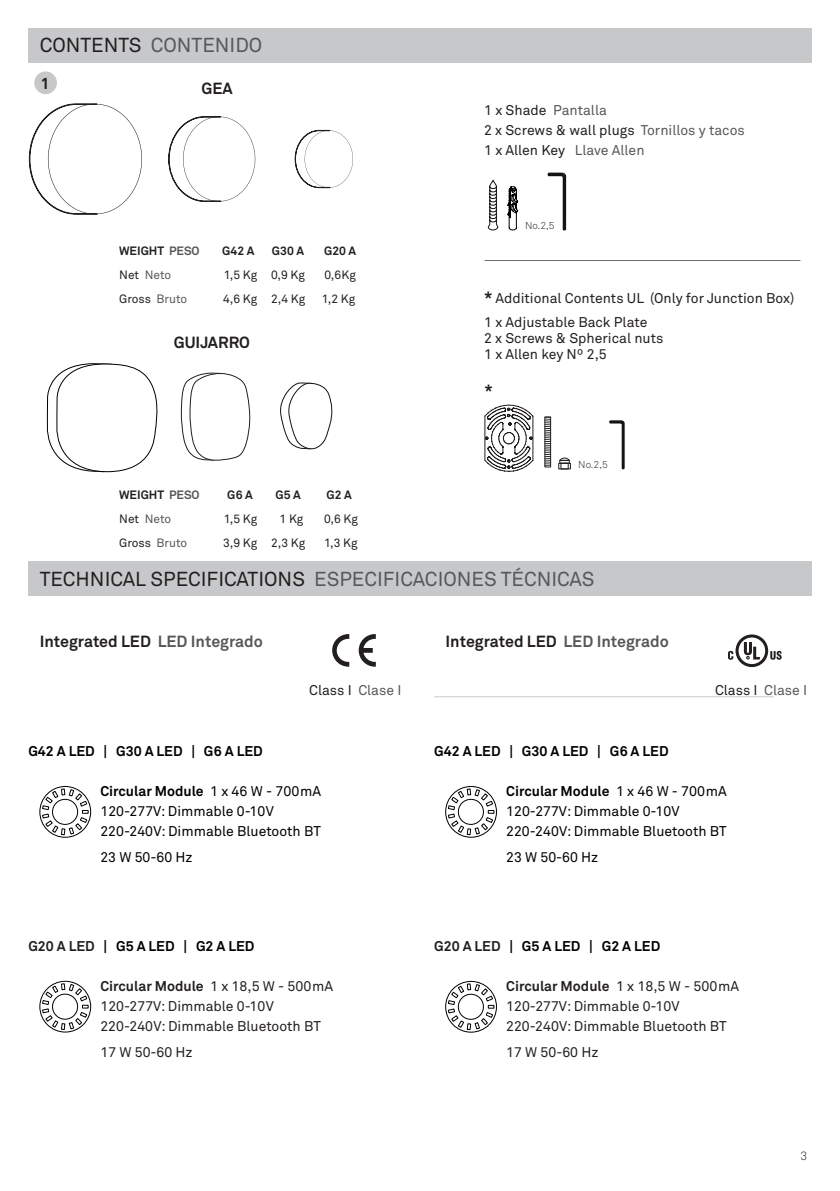
<style>
.page{position:relative;width:840px;height:1191px;background:#fff}
.page>*{position:absolute;margin:0;border:0;box-sizing:border-box;transform-origin:0 0}
.t1{font:20px "Akkurat";color:#57585a}
.t2{font:20px "Akkurat Pro";color:#57585a}
.t3{font:700 16px "Akkurat Pro";color:#231f20}
.t4{font:700 16px "Akkurat";color:#231f20}
.t5{font:14px "Akkurat";color:#231f20}
.t6{font:700 14px "Akkurat Pro";color:#000001}
.t7{font:14px "Akkurat";color:#000001}
.t8{font:700 14px "Akkurat Pro";color:#231f20}
.t9{font:14px "Akkurat";color:#57585a}
.t10{font:12px "Akkurat";color:#231f20}
.t11{font:700 12px "Akkurat";color:#231f20}
.t12{font:12px "Akkurat";letter-spacing:-.005em;color:#57585a}
.t13{font:300 12px "Akkurat Pro";color:#231f20}
.t14{font:300 10px "Akkurat Pro";color:#231f20}
.s1{color:#231f20}
.s2{color:#57585a}
.s3{font-weight:700;font-size:16px}
.s4{font-weight:400}
</style>
<div class="page">
<div style="left:28px;top:28px;width:783px;height:34px;background:#c7c8ca"></div>
<div style="left:28px;top:561px;width:783px;height:34px;background:#c7c8ca"></div>
<hr style="left:434px;top:696px;width:339px;height:1px;background:#c7c8ca">
<svg style="left:332px;top:634px;width:17px;height:32px"></svg>
<svg style="left:358px;top:634px;width:17px;height:32px"></svg>
<div style="left:34px;top:71px;width:23px;height:23px;background:#c7c8ca;border-radius:50%"></div>
<svg style="left:29px;top:103px;width:113px;height:112px"></svg>
<svg style="left:487px;top:180px;width:11px;height:50px"></svg>
<svg style="left:507px;top:186px;width:10px;height:44px"></svg>
<svg style="left:547px;top:173px;width:18px;height:57px"></svg>
<hr style="left:484px;top:260px;width:316px;height:1px;background:#6c6d70">
<svg style="left:484px;top:404px;width:49px;height:68px"></svg>
<svg style="left:544px;top:417px;width:6px;height:49px"></svg>
<div style="left:558px;top:463px;width:12px;height:6px;border:1px solid #231f20"></div>
<svg style="left:559px;top:457px;width:10px;height:6px"></svg>
<div style="left:560px;top:463px;width:8px;height:6px;border:1px solid #231f20"></div>
<svg style="left:609px;top:420px;width:15px;height:49px"></svg>
<div style="left:40px;top:786px;width:51px;height:51px;border:1px solid #000;border-radius:50%"></div>
<svg style="left:42px;top:788px;width:46px;height:47px"></svg>
<div style="left:52px;top:799px;width:26px;height:25px;border:1px solid #000;border-radius:50%"></div>
<div style="left:40px;top:981px;width:51px;height:51px;border:1px solid #000;border-radius:50%"></div>
<svg style="left:42px;top:983px;width:46px;height:46px"></svg>
<div style="left:52px;top:994px;width:26px;height:25px;border:1px solid #000;border-radius:50%"></div>
<div style="left:445px;top:786px;width:51px;height:51px;border:1px solid #000;border-radius:50%"></div>
<svg style="left:447px;top:788px;width:47px;height:47px"></svg>
<div style="left:458px;top:799px;width:25px;height:25px;border:1px solid #000;border-radius:50%"></div>
<div style="left:445px;top:981px;width:51px;height:51px;border:1px solid #000;border-radius:50%"></div>
<svg style="left:447px;top:983px;width:47px;height:47px"></svg>
<div style="left:458px;top:994px;width:25px;height:25px;border:1px solid #000;border-radius:50%"></div>
<svg style="left:728px;top:634px;width:53px;height:33px"></svg>
<svg style="left:168px;top:116px;width:87px;height:86px"></svg>
<svg style="left:294px;top:130px;width:59px;height:58px"></svg>
<svg style="left:47px;top:363px;width:111px;height:109px"></svg>
<svg style="left:181px;top:372px;width:69px;height:89px"></svg>
<svg style="left:280px;top:382px;width:53px;height:68px"></svg>
<h1 class="t2" style="left:40px;top:34px;width:224px"><span class="s1">CONTENTS</span> CONTENIDO</h1>
<p class="t4" style="left:40px;top:73px;width:11px">1</p>
<p class="t4" style="left:201px;top:78px;width:33px">GEA</p>
<p class="t11" style="left:119px;top:244px;width:82px">WEIGHT <span class="s2">PESO</span></p>
<p class="t11" style="left:222px;top:244px;width:34px">G42 A</p>
<p class="t11" style="left:272px;top:244px;width:34px">G30 A</p>
<p class="t11" style="left:324px;top:244px;width:34px">G20 A</p>
<p class="t12" style="left:119px;top:268px;width:54px"><span class="s1">Net</span> Neto</p>
<p class="t10" style="left:224px;top:268px;width:83px">1,5 Kg 0,9 Kg</p>
<p class="t10" style="left:324px;top:268px;width:33px">0,6Kg</p>
<p class="t10" style="left:119px;top:292px;width:69px">Gross <span class="s2">Bruto</span></p>
<p class="t10" style="left:223px;top:292px;width:84px">4,6 Kg 2,4 Kg</p>
<p class="t10" style="left:322px;top:292px;width:35px">1,2 Kg</p>
<p class="t4" style="left:174px;top:332px;width:78px">GUIJARRO</p>
<p class="t11" style="left:119px;top:487px;width:82px">WEIGHT <span class="s2">PESO</span></p>
<p class="t11" style="left:227px;top:487px;width:27px">G6 A</p>
<p class="t11" style="left:275px;top:487px;width:27px">G5 A</p>
<p class="t11" style="left:326px;top:487px;width:27px">G2 A</p>
<p class="t12" style="left:119px;top:511px;width:54px"><span class="s1">Net</span> Neto</p>
<p class="t10" style="left:224px;top:511px;width:35px">1,5 Kg</p>
<p class="t10" style="left:279px;top:511px;width:26px">1 Kg</p>
<p class="t10" style="left:324px;top:511px;width:35px">0,6 Kg</p>
<p class="t10" style="left:119px;top:535px;width:69px">Gross <span class="s2">Bruto</span></p>
<p class="t10" style="left:223px;top:535px;width:84px">3,9 Kg 2,3 Kg</p>
<p class="t10" style="left:324px;top:535px;width:35px">1,3 Kg</p>
<p class="t9" style="left:484px;top:101px;width:124px"><span class="s1">1 x Shade</span> Pantalla</p>
<p class="t5" style="left:484px;top:121px;width:262px">2 x Screws &amp; wall plugs <span class="s2">Tornillos y tacos</span></p>
<p class="t5" style="left:484px;top:141px;width:162px">1 x Allen Key <span class="s2">Llave Allen</span></p>
<p class="t14" style="left:525px;top:220px;width:31px">No.2,5</p>
<p class="t5" style="left:484px;top:289px;width:311px"><span class="s3">*</span> Additional Contents UL (Only for Junction Box)</p>
<p class="t5" style="left:484px;top:313px;width:165px">1 x Adjustable Back Plate</p>
<p class="t5" style="left:484px;top:329px;width:181px">2 x Screws &amp; Spherical nuts</p>
<p class="t5" style="left:484px;top:345px;width:124px">1 x Allen key Nº 2,5</p>
<p class="t4" style="left:484px;top:380px;width:10px">*</p>
<p class="t14" style="left:578px;top:459px;width:31px">No.2,5</p>
<h1 class="t1" style="left:40px;top:566px;width:556px"><span class="s1">TECHNICAL SPECIFICATIONS</span> ESPECIFICACIONES TÉCNICAS</h1>
<p class="t3" style="left:40px;top:631px;width:225px">Integrated LED <span class="s2">LED Integrado</span></p>
<p class="t5" style="left:309px;top:681px;width:94px">Class I <span class="s2">Clase I</span></p>
<p class="t6" style="left:28px;top:742px;width:236px">G42 A LED | G30 A LED | G6 A LED</p>
<p class="t6" style="left:100px;top:782px;width:222px">Circular Module <span class="s4">1 x 46 W - 700mA</span></p>
<p class="t7" style="left:100px;top:802px;width:175px">120-277V: Dimmable 0-10V</p>
<p class="t7" style="left:100px;top:822px;width:222px">220-240V: Dimmable Bluetooth BT</p>
<p class="t7" style="left:100px;top:848px;width:93px">23 W 50-60 Hz</p>
<p class="t6" style="left:28px;top:937px;width:227px"><span class="s1">G20 A LED</span> | G5 A LED | G2 A LED</p>
<p class="t8" style="left:100px;top:977px;width:234px">Circular Module <span class="s4">1 x 18,5 W - 500mA</span></p>
<p class="t5" style="left:100px;top:997px;width:175px">120-277V: Dimmable 0-10V</p>
<p class="t5" style="left:100px;top:1017px;width:222px">220-240V: Dimmable Bluetooth BT</p>
<p class="t5" style="left:100px;top:1043px;width:94px">17 W 50-60 Hz</p>
<p class="t3" style="left:445px;top:631px;width:225px">Integrated LED <span class="s2">LED Integrado</span></p>
<p class="t5" style="left:714px;top:681px;width:94px">Class I <span class="s2">Clase I</span></p>
<p class="t6" style="left:434px;top:742px;width:236px">G42 A LED | G30 A LED | G6 A LED</p>
<p class="t6" style="left:506px;top:782px;width:222px">Circular Module <span class="s4">1 x 46 W - 700mA</span></p>
<p class="t7" style="left:506px;top:802px;width:175px">120-277V: Dimmable 0-10V</p>
<p class="t7" style="left:506px;top:822px;width:222px">220-240V: Dimmable Bluetooth BT</p>
<p class="t7" style="left:506px;top:848px;width:93px">23 W 50-60 Hz</p>
<p class="t6" style="left:434px;top:937px;width:227px"><span class="s1">G20 A LED</span> | G5 A LED | G2 A LED</p>
<p class="t8" style="left:506px;top:977px;width:234px">Circular Module <span class="s4">1 x 18,5 W - 500mA</span></p>
<p class="t5" style="left:506px;top:997px;width:175px">120-277V: Dimmable 0-10V</p>
<p class="t5" style="left:506px;top:1017px;width:222px">220-240V: Dimmable Bluetooth BT</p>
<p class="t5" style="left:506px;top:1043px;width:94px">17 W 50-60 Hz</p>
<p class="t13" style="left:800px;top:1148px;width:8px">3</p>
</div>
